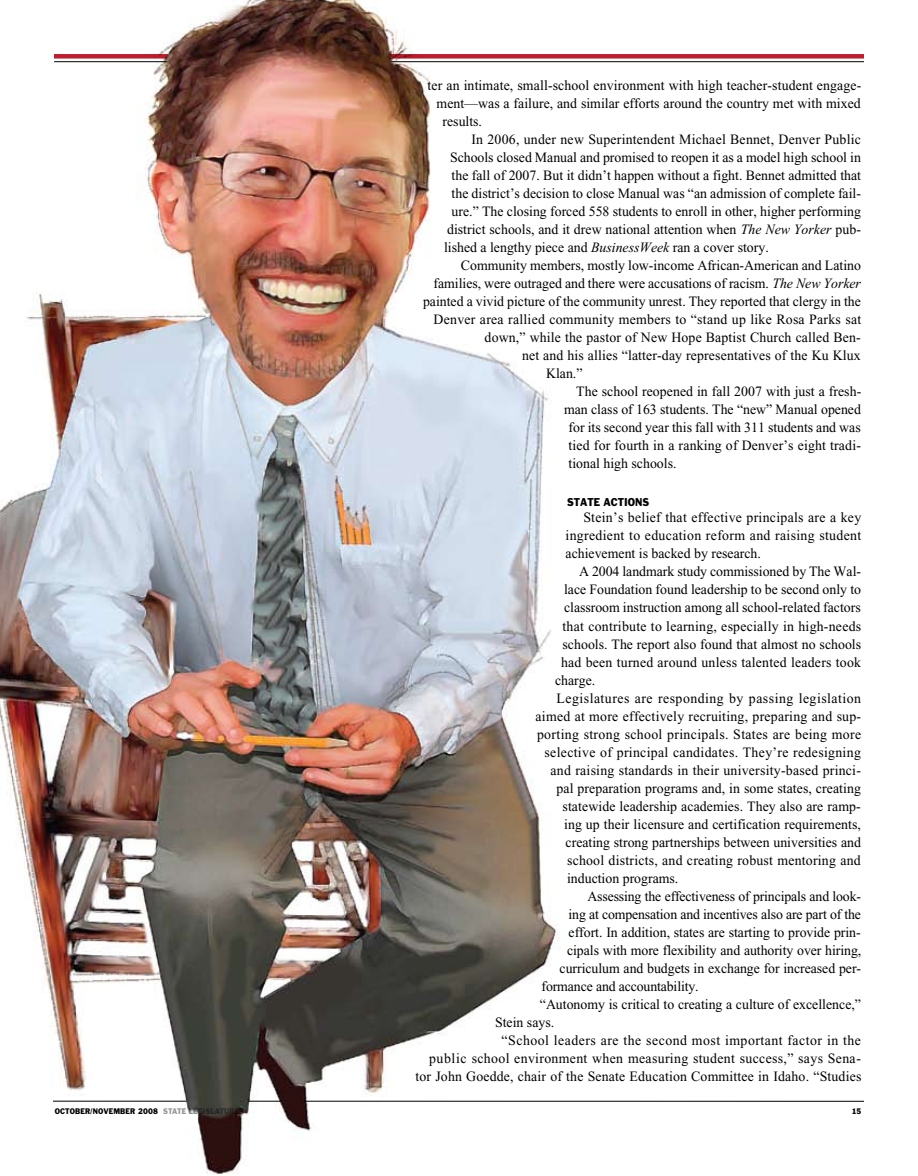
<style>
.page{position:relative;width:918px;height:1176px;background:#fff}
.page>*{position:absolute;margin:0;border:0;box-sizing:border-box;transform-origin:0 0}
.t1{font:14.25px/18px "Times New Roman";color:#000;text-align:justify}
.t2{font:14.25px "Times New Roman";letter-spacing:.025em;color:#000}
.t3{font:14.25px "Times New Roman";letter-spacing:.035em;color:#000}
.t4{font:14.25px "Times New Roman";letter-spacing:.02em;color:#000}
.t5{font:10.5px "Franklin Gothic";color:#000;scale:.9 1}
.t6{font:7.5px "Franklin Gothic";letter-spacing:.01em;color:#000;scale:.9 1}
.s1{font-style:italic}
.s2{color:#939598}
</style>
<div class="page">
<hr style="left:53px;top:1100px;width:811px;height:1px;background:#000">
<hr style="left:54px;top:61px;width:810px;height:1px;background:#000">
<div style="left:54px;top:54px;width:810px;height:5px;background:#bd1e2d"></div>
<img style="left:0;top:0;width:714px;height:1175px">
<p class="t1" style="left:428px;top:76px;width:435px">ter an intimate, small-school environment with high teacher-student engage-</p>
<p class="t1" style="left:437px;top:94px;width:426px">ment—was a failure, and similar efforts around the country met with mixed</p>
<p class="t1" style="left:443px;top:112px;width:41px">results.</p>
<p class="t1" style="left:471px;top:130px;width:391px">In 2006, under new Superintendent Michael Bennet, Denver Public</p>
<p class="t1" style="left:450px;top:148px;width:412px">Schools closed Manual and promised to reopen it as a model high school in</p>
<p class="t1" style="left:452px;top:166px;width:411px">the fall of 2007. But it didn’t happen without a fight. Bennet admitted that</p>
<p class="t1" style="left:452px;top:184px;width:411px">the district’s decision to close Manual was “an admission of complete fail-</p>
<p class="t1" style="left:452px;top:202px;width:411px">ure.” The closing forced 558 students to enroll in other, higher performing</p>
<p class="t1" style="left:447px;top:220px;width:415px">district schools, and it drew national attention when <span class="s1">The New Yorker</span> pub-</p>
<p class="t1" style="left:444px;top:238px;width:326px">lished a lengthy piece and <span class="s1">BusinessWeek</span> ran a cover story.</p>
<p class="t1" style="left:461px;top:256px;width:402px">Community members, mostly low-income African-American and Latino</p>
<p class="t1" style="left:434px;top:274px;width:429px">families, were outraged and there were accusations of racism. <span class="s1">The New Yorker</span></p>
<p class="t1" style="left:423px;top:292px;width:439px">painted a vivid picture of the community unrest. They reported that clergy in the</p>
<p class="t4" style="left:434px;top:311px;width:429px">Denver area rallied community members to “stand up like Rosa Parks sat</p>
<p class="t1" style="left:485px;top:328px;width:378px">down,” while the pastor of New Hope Baptist Church called Ben-</p>
<p class="t1" style="left:522px;top:346px;width:340px">net and his allies “latter-day representatives of the Ku Klux</p>
<p class="t1" style="left:546px;top:364px;width:38px">Klan.”</p>
<p class="t1" style="left:576px;top:382px;width:286px">The school reopened in fall 2007 with just a fresh-</p>
<p class="t1" style="left:564px;top:400px;width:298px">man class of 163 students. The “new” Manual opened</p>
<p class="t1" style="left:569px;top:418px;width:294px">for its second year this fall with 311 students and was</p>
<p class="t1" style="left:569px;top:436px;width:294px">tied for fourth in a ranking of Denver’s eight tradi-</p>
<p class="t1" style="left:569px;top:454px;width:109px">tional high schools.</p>
<p class="t5" style="left:567px;top:495px;width:71px">STATE ACTIONS</p>
<p class="t1" style="left:566px;top:508px;width:297px;text-indent:18px">Stein’s belief that effective principals are a key ingredient to education reform and raising student achievement is backed by research.</p>
<p class="t1" style="left:579px;top:562px;width:284px">A 2004 landmark study commissioned by The Wal-</p>
<p class="t1" style="left:564px;top:580px;width:299px">lace Foundation found leadership to be second only to</p>
<p class="t1" style="left:564px;top:598px;width:298px">classroom instruction among all school-related factors</p>
<p class="t1" style="left:563px;top:616px;width:300px">that contribute to learning, especially in high-needs</p>
<p class="t1" style="left:563px;top:634px;width:300px">schools. The report also found that almost no schools</p>
<p class="t1" style="left:561px;top:652px;width:302px">had been turned around unless talented leaders took</p>
<p class="t1" style="left:555px;top:670px;width:42px">charge.</p>
<p class="t3" style="left:557px;top:689px;width:306px">Legislatures are responding by passing legislation</p>
<p class="t1" style="left:536px;top:706px;width:327px">aimed at more effectively recruiting, preparing and sup-</p>
<p class="t2" style="left:537px;top:725px;width:326px">porting strong school principals. States are being more</p>
<p class="t2" style="left:545px;top:743px;width:318px">selective of principal candidates. They’re redesigning</p>
<p class="t1" style="left:551px;top:760px;width:312px">and raising standards in their university-based princi-</p>
<p class="t1" style="left:557px;top:778px;width:306px">pal preparation programs and, in some states, creating</p>
<p class="t1" style="left:563px;top:796px;width:300px">statewide leadership academies. They also are ramp-</p>
<p class="t1" style="left:564px;top:814px;width:299px">ing up their licensure and certification requirements,</p>
<p class="t1" style="left:566px;top:832px;width:297px">creating strong partnerships between universities and</p>
<p class="t1" style="left:567px;top:850px;width:295px">school districts, and creating robust mentoring and</p>
<p class="t1" style="left:567px;top:868px;width:113px">induction programs.</p>
<p class="t1" style="left:587px;top:886px;width:275px">Assessing the effectiveness of principals and look-</p>
<p class="t1" style="left:569px;top:904px;width:294px">ing at compensation and incentives also are part of the</p>
<p class="t1" style="left:569px;top:922px;width:294px">effort. In addition, states are starting to provide prin-</p>
<p class="t1" style="left:567px;top:940px;width:296px">cipals with more flexibility and authority over hiring,</p>
<p class="t1" style="left:560px;top:958px;width:303px">curriculum and budgets in exchange for increased per-</p>
<p class="t1" style="left:542px;top:976px;width:159px">formance and accountability.</p>
<p class="t1" style="left:540px;top:994px;width:323px">“Autonomy is critical to creating a culture of excellence,”</p>
<p class="t1" style="left:495px;top:1012px;width:61px">Stein says.</p>
<p class="t3" style="left:502px;top:1031px;width:361px">“School leaders are the second most important factor in the</p>
<p class="t2" style="left:429px;top:1049px;width:433px">public school environment when measuring student success,” says Sena-</p>
<p class="t1" style="left:416px;top:1066px;width:447px">tor John Goedde, chair of the Senate Education Committee in Idaho. “Studies</p>
<p class="t6" style="left:55px;top:1105px;width:7px">OCT</p>
<p class="t6" style="left:70px;top:1105px;width:196px">OBER/NOVEMBER 2008 <span class="s2">STATE LEG ISLATURES</span></p>
<p class="t6" style="left:852px;top:1105px;width:12px">15</p>
</div>
